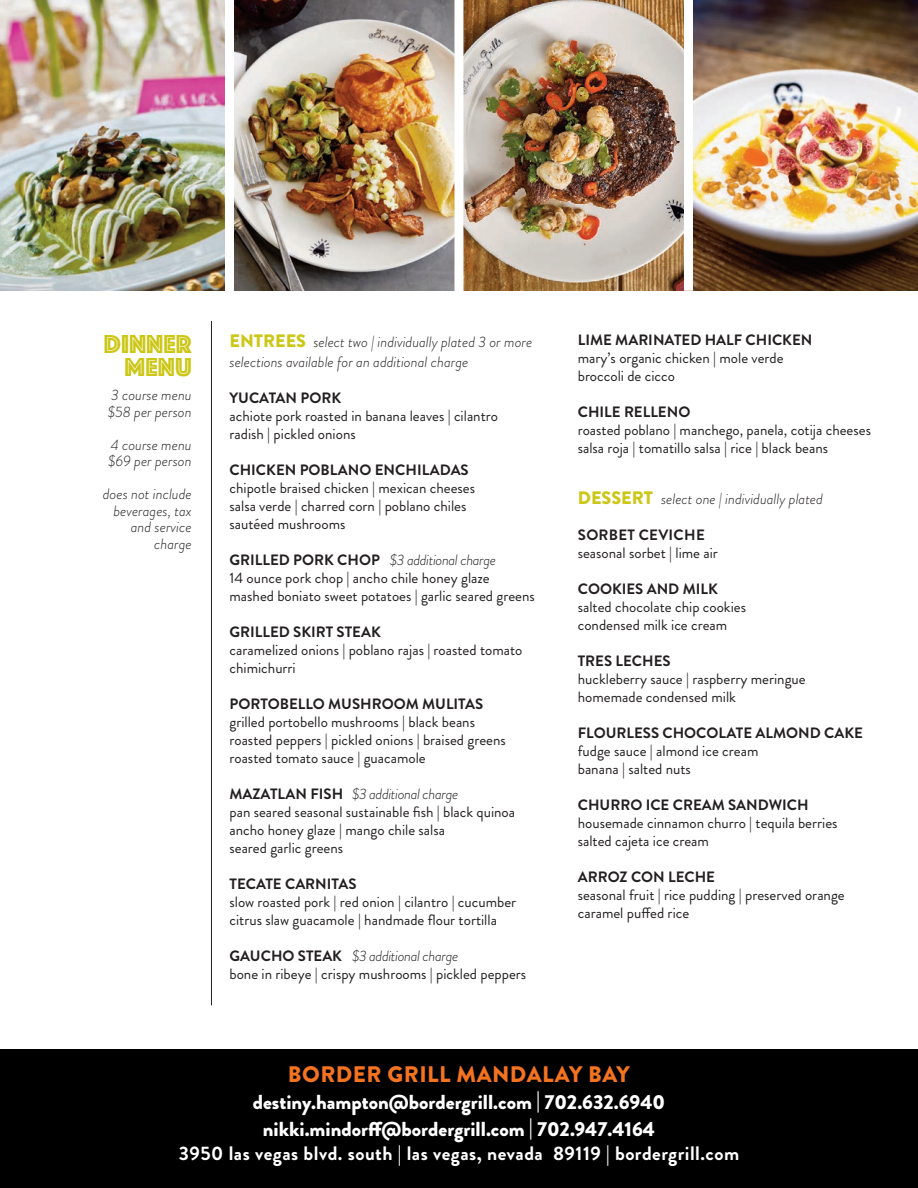
<style>
.page{position:relative;width:918px;height:1188px;background:#fff}
.page>*{position:absolute;margin:0;border:0;box-sizing:border-box;transform-origin:0 0}
.t1{font:27px/23.4px "Phosphate Pro Inline";color:#ccc716;text-align:right}
.t2{font:900 22.5px "Brandon Grotesque";letter-spacing:.02em;color:#f47321}
.t3{font:900 20.25px/27px "Brandon Grotesque";color:#fff;text-align:center}
.t4{font:700 19.5px "Brandon Grotesque";letter-spacing:.025em;color:#fff}
.t5{font:15px/18px "Brandon Grotesque";color:#231f20}
.t6{font:700 15px "Brandon Grotesque";color:#231f20}
.t7{font:italic 300 15px/16.5px "Brandon Grotesque";color:#231f20}
.t8{font:700 15px "Brandon Grotesque";letter-spacing:.02em;color:#231f20}
.s1{font-weight:900;font-style:normal;font-size:18px;color:#ccc716}
.s2{font-weight:700}
.s3{font-weight:300;font-style:italic}
</style>
<div class="page">
<div style="left:0;top:1050px;width:918px;height:138px;background:#000"></div>
<img style="left:693px;top:0;width:225px;height:291px">
<img style="left:234px;top:0;width:220px;height:291px">
<img style="left:463px;top:0;width:221px;height:291px">
<img style="left:0;top:0;width:225px;height:291px">
<hr style="left:211px;top:321px;width:1px;height:684px;background:#231f20">
<h1 class="t1" style="left:104px;top:335px;width:89px">DINNER<br>MENU</h1>
<p class="t7" style="left:108px;top:389px;width:85px">3 course menu $58 per person</p>
<p class="t7" style="left:108px;top:439px;width:85px">4 course menu $69 per person</p>
<p class="t7" style="left:103px;top:488px;width:90px;text-align:right">does not include beverages, tax and service charge</p>
<p class="t7" style="left:230px;top:335px;width:304px;line-height:19.5px"><span class="s1">ENTREES</span> select two | individually plated 3 or more selections available for an additional charge</p>
<p class="t6" style="left:230px;top:392px;width:113px">YUCATAN PORK</p>
<p class="t5" style="left:230px;top:409px;width:270px">achiote pork roasted in banana leaves | cilantro radish | pickled onions</p>
<p class="t6" style="left:230px;top:464px;width:241px">CHICKEN POBLANO ENCHILADAS</p>
<p class="t5" style="left:230px;top:481px;width:247px">chipotle braised chicken | mexican cheeses salsa verde | charred corn | poblano chiles sautéed mushrooms</p>
<p class="t5" style="left:230px;top:553px;width:307px"><span class="s2">GRILLED PORK CHOP</span> <span class="s3">$3 additional charge<br></span>14 ounce pork chop | ancho chile honey glaze mashed boniato sweet potatoes | garlic seared greens</p>
<p class="t6" style="left:230px;top:626px;width:153px">GRILLED SKIRT STEAK</p>
<p class="t5" style="left:230px;top:643px;width:294px">caramelized onions | poblano rajas | roasted tomato chimichurri</p>
<p class="t6" style="left:230px;top:698px;width:255px">PORTOBELLO MUSHROOM MULITAS</p>
<p class="t5" style="left:230px;top:715px;width:278px">grilled portobello mushrooms | black beans roasted peppers | pickled onions | braised greens roasted tomato sauce | guacamole</p>
<p class="t5" style="left:230px;top:787px;width:287px"><span class="s2">MAZATLAN FISH</span> <span class="s3">$3 additional charge<br></span>pan seared seasonal sustainable fish | black quinoa ancho honey glaze | mango chile salsa<br>seared garlic greens</p>
<p class="t6" style="left:230px;top:878px;width:129px">TECATE CARNITAS</p>
<p class="t5" style="left:230px;top:895px;width:288px">slow roasted pork | red onion | cilantro | cucumber citrus slaw guacamole | handmade flour tortilla</p>
<p class="t5" style="left:230px;top:949px;width:298px"><span class="s2">GAUCHO STEAK</span> <span class="s3">$3 additional charge<br></span>bone in ribeye | crispy mushrooms | pickled peppers</p>
<p class="t6" style="left:578px;top:335px;width:236px">LIME MARINATED HALF CHICKEN</p>
<p class="t5" style="left:578px;top:351px;width:207px">mary’s organic chicken | mole verde broccoli de cicco</p>
<p class="t6" style="left:578px;top:407px;width:114px">CHILE RELLENO</p>
<p class="t5" style="left:578px;top:423px;width:295px">roasted poblano | manchego, panela, cotija cheeses salsa roja | tomatillo salsa | rice | black beans</p>
<p class="t7" style="left:578px;top:493px;width:247px"><span class="s1">DESSERT</span> select one | individually plated</p>
<p class="t8" style="left:578px;top:530px;width:128px">SORBET CEVICHE</p>
<p class="t5" style="left:578px;top:546px;width:142px">seasonal sorbet | lime air</p>
<p class="t6" style="left:578px;top:584px;width:142px">COOKIES AND MILK</p>
<p class="t5" style="left:578px;top:600px;width:170px">salted chocolate chip cookies condensed milk ice cream</p>
<p class="t6" style="left:578px;top:656px;width:94px">TRES LECHES</p>
<p class="t5" style="left:578px;top:672px;width:229px">huckleberry sauce | raspberry meringue homemade condensed milk</p>
<p class="t6" style="left:578px;top:728px;width:287px">FLOURLESS CHOCOLATE ALMOND CAKE</p>
<p class="t5" style="left:578px;top:744px;width:182px">fudge sauce | almond ice cream banana | salted nuts</p>
<p class="t6" style="left:578px;top:800px;width:232px">CHURRO ICE CREAM SANDWICH</p>
<p class="t5" style="left:578px;top:816px;width:261px">housemade cinnamon churro | tequila berries salted cajeta ice cream</p>
<p class="t6" style="left:578px;top:872px;width:139px">ARROZ CON LECHE</p>
<p class="t5" style="left:578px;top:888px;width:268px">seasonal fruit | rice pudding | preserved orange caramel puffed rice</p>
<h2 class="t2" style="left:288px;top:1066px;width:343px">BORDER GRILL MANDALAY BAY</h2>
<h3 class="t3" style="left:253px;top:1091px;width:414px">destiny.hampton@bordergrill.com | 702.632.6940 nikki.mindorff@bordergrill.com | 702.947.4164</h3>
<h3 class="t4" style="left:179px;top:1146px;width:562px">3950 las vegas blvd. south | las vegas, nevada 89119 | bordergrill.com</h3>
</div>
